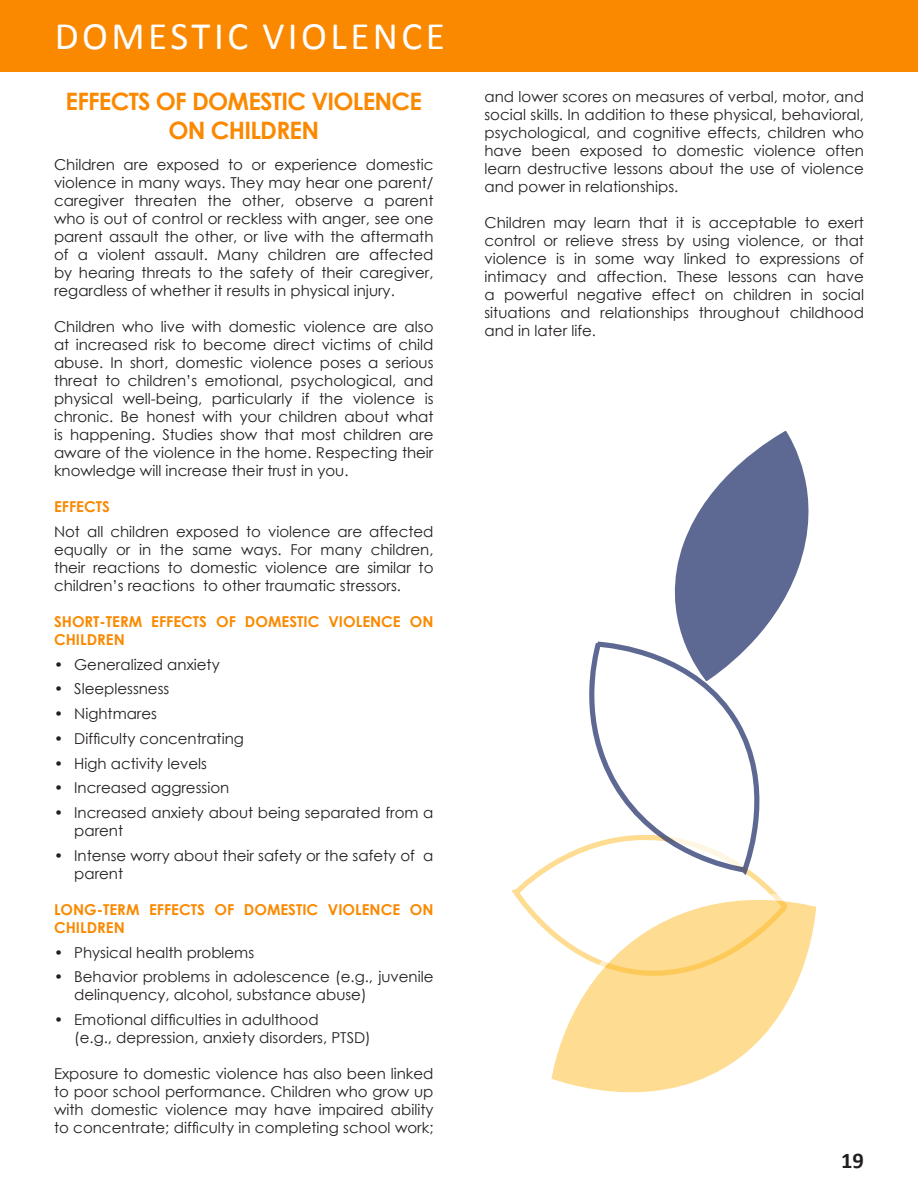
<style>
.page{position:relative;width:918px;height:1188px;background:#fff}
.page>*{position:absolute;margin:0;border:0;box-sizing:border-box;transform-origin:0 0}
.t1{font:39px "Calibri";letter-spacing:.09em;color:#fff}
.t2{font:700 24px/28.8px "Century Gothic";letter-spacing:-.03em;color:#fa8900;text-align:center}
.t3{font:700 22.5px "Calibri";color:#231f20}
.t4{font:15px/18px "Century Gothic";color:#231f20;text-align:justify}
.t5{font:700 15px/18px "Century Gothic";color:#fa8900}
</style>
<div class="page">
<div style="left:0;top:0;width:918px;height:71px;background:#fa8900"></div>
<svg style="left:551px;top:902px;width:266px;height:191px;fill:#fedc91"></svg>
<svg style="left:674px;top:431px;width:135px;height:211px;fill:#5d6993"></svg>
<svg style="left:511px;top:642px;width:281px;height:339px"></svg>
<p class="t1" style="left:55px;top:9px;width:392px">DOMESTIC VIOLENCE</p>
<p class="t2" style="left:66px;top:86px;width:358px">EFFECTS OF DOMESTIC VIOLENCE<br>ON CHILDREN</p>
<p class="t4" style="left:54px;top:155px;width:381px">Children are exposed to or experience domestic violence in many ways. They may hear one parent/ caregiver threaten the other, observe a parent who is out of control or reckless with anger, see one parent assault the other, or live with the aftermath of a violent assault. Many children are affected by hearing threats to the safety of their caregiver, regardless of whether it results in physical injury.</p>
<p class="t4" style="left:54px;top:317px;width:381px">Children who live with domestic violence are also at increased risk to become direct victims of child abuse. In short, domestic violence poses a serious threat to children’s emotional, psychological, and physical well-being, particularly if the violence is chronic. Be honest with your children about what is happening. Studies show that most children are aware of the violence in the home. Respecting their knowledge will increase their trust in you.</p>
<p class="t5" style="left:54px;top:497px;width:57px">EFFECTS</p>
<p class="t4" style="left:54px;top:522px;width:381px">Not all children exposed to violence are affected equally or in the same ways. For many children, their reactions to domestic violence are similar to children’s reactions to other traumatic stressors.</p>
<p class="t5" style="left:54px;top:612px;width:381px">SHORT-TERM EFFECTS OF DOMESTIC VIOLENCE ON<br>CHILDREN</p>
<p class="t4" style="left:54px;top:655px;width:167px">• Generalized anxiety</p>
<p class="t4" style="left:54px;top:680px;width:117px">• Sleeplessness</p>
<p class="t4" style="left:54px;top:704px;width:105px">• Nightmares</p>
<p class="t4" style="left:54px;top:729px;width:191px">• Difficulty concentrating</p>
<p class="t4" style="left:54px;top:754px;width:155px">• High activity levels</p>
<p class="t4" style="left:54px;top:779px;width:177px">• Increased aggression</p>
<p class="t4" style="left:74px;top:803px;width:361px;text-indent:-20px">• Increased anxiety about being separated from a parent</p>
<p class="t4" style="left:74px;top:846px;width:361px;text-indent:-20px">• Intense worry about their safety or the safety of a parent</p>
<p class="t5" style="left:54px;top:900px;width:381px">LONG-TERM EFFECTS OF DOMESTIC VIOLENCE ON<br>CHILDREN</p>
<p class="t4" style="left:54px;top:943px;width:202px">• Physical health problems</p>
<p class="t4" style="left:74px;top:968px;width:361px;text-indent:-20px">• Behavior problems in adolescence (e.g., juvenile delinquency, alcohol, substance abuse)</p>
<p class="t4" style="left:54px;top:1010px;width:266px">• Emotional difficulties in adulthood</p>
<p class="t4" style="left:74px;top:1028px;width:298px">(e.g., depression, anxiety disorders, PTSD)</p>
<p class="t4" style="left:54px;top:1064px;width:381px">Exposure to domestic violence has also been linked to poor school performance. Children who grow up with domestic violence may have impaired ability to concentrate; difficulty in completing school work;</p>
<p class="t4" style="left:484px;top:88px;width:381px">and lower scores on measures of verbal, motor, and social skills. In addition to these physical, behavioral, psychological, and cognitive effects, children who have been exposed to domestic violence often learn destructive lessons about the use of violence and power in relationships.</p>
<p class="t4" style="left:484px;top:214px;width:381px">Children may learn that it is acceptable to exert control or relieve stress by using violence, or that violence is in some way linked to expressions of intimacy and affection. These lessons can have a powerful negative effect on children in social situations and relationships throughout childhood and in later life.</p>
<h3 class="t3" style="left:841px;top:1144px;width:24px">19</h3>
</div>
